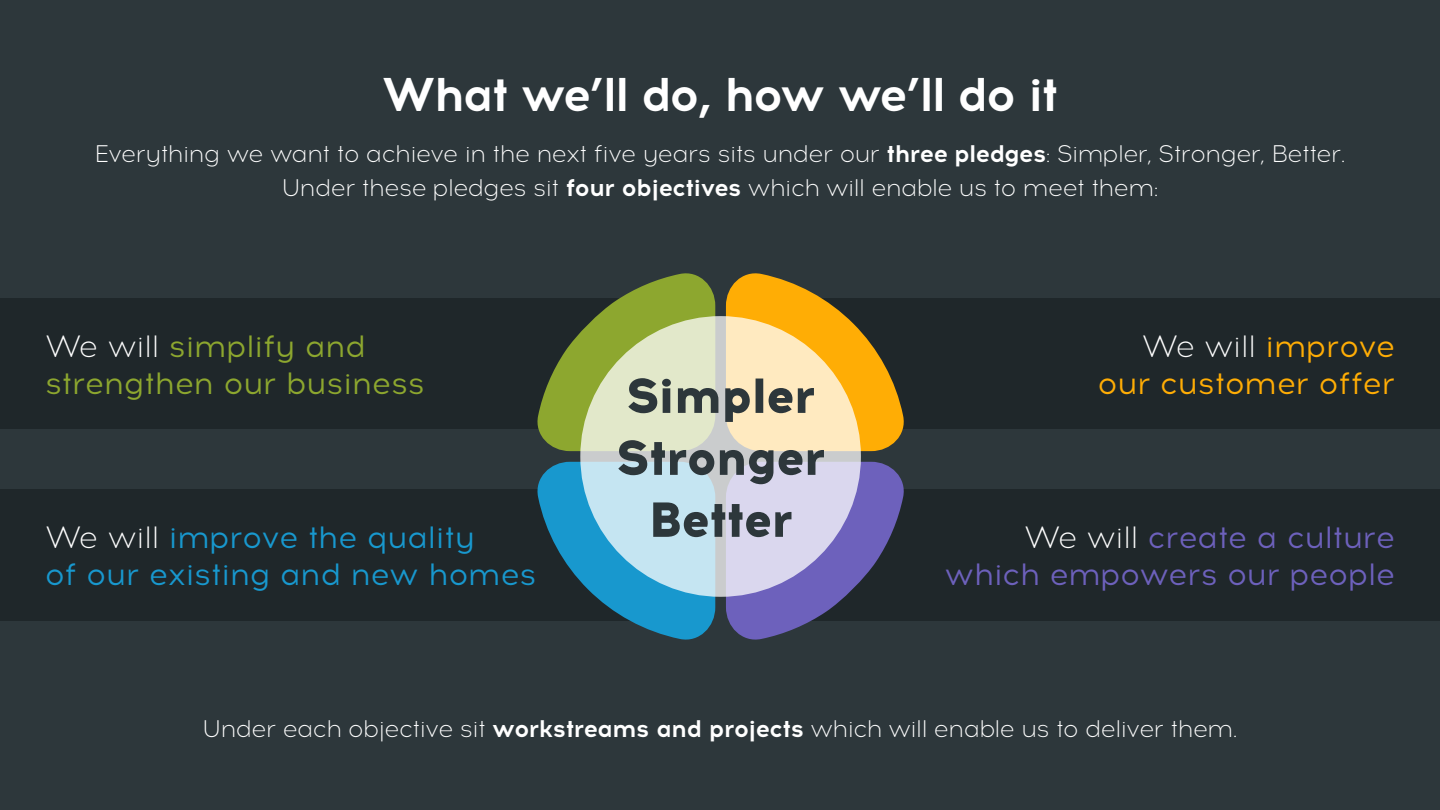
<style>
.page{position:relative;width:1440px;height:810px;background:#2d373b}
.page>*{position:absolute;margin:0;border:0;box-sizing:border-box;transform-origin:0 0}
.t1{font:700 47.25px "Acrom";letter-spacing:-.04em;color:#fff}
.t2{font:30.75px/36.9px "Acrom";color:#1898ce}
.t3{font:30.75px/36.9px "Acrom";color:#6d61bc;text-align:right}
.t4{font:30.75px/36.9px "Acrom";color:#8da72f}
.t5{font:30.75px/36.9px "Acrom";color:#ffad05;text-align:right}
.t6{font:300 24px/33.8px "Acrom";letter-spacing:-.02em;color:#fff;text-align:center}
.s1{font-weight:700}
.s2{font-weight:300;color:#fff}
</style>
<div class="page">
<div style="left:0;top:298px;width:669px;height:131px;background:#1f272a"></div>
<div style="left:784px;top:298px;width:656px;height:131px;background:#1f272a"></div>
<div style="left:0;top:489px;width:656px;height:132px;background:#1f272a"></div>
<div style="left:777px;top:489px;width:663px;height:132px;background:#1f272a"></div>
<svg style="left:537px;top:273px;width:367px;height:367px"></svg>
<h1 class="t1" style="left:382px;top:61px;width:678px">What we’ll do, how we’ll do it</h1>
<p class="t6" style="left:94px;top:138px;width:1253px">Everything we want to achieve in the next five years sits under our <span class="s1">three pledges</span>: Simpler, Stronger, Better.<br>Under these pledges sit <span class="s1">four objectives</span> which will enable us to meet them:</p>
<p class="t4" style="left:45px;top:329px;width:381px"><span class="s2">We will</span> simplify and strengthen our business</p>
<p class="t5" style="left:1098px;top:329px;width:299px"><span class="s2">We will</span> improve our customer offer</p>
<p class="t2" style="left:45px;top:520px;width:493px"><span class="s2">We will</span> improve the quality<br>of our existing and new homes</p>
<p class="t3" style="left:945px;top:520px;width:452px"><span class="s2">We will</span> create a culture which empowers our people</p>
<p class="t6" style="left:202px;top:712px;width:1037px">Under each objective sit <span class="s1">workstreams and projects</span> which will enable us to deliver them.</p>
</div>
